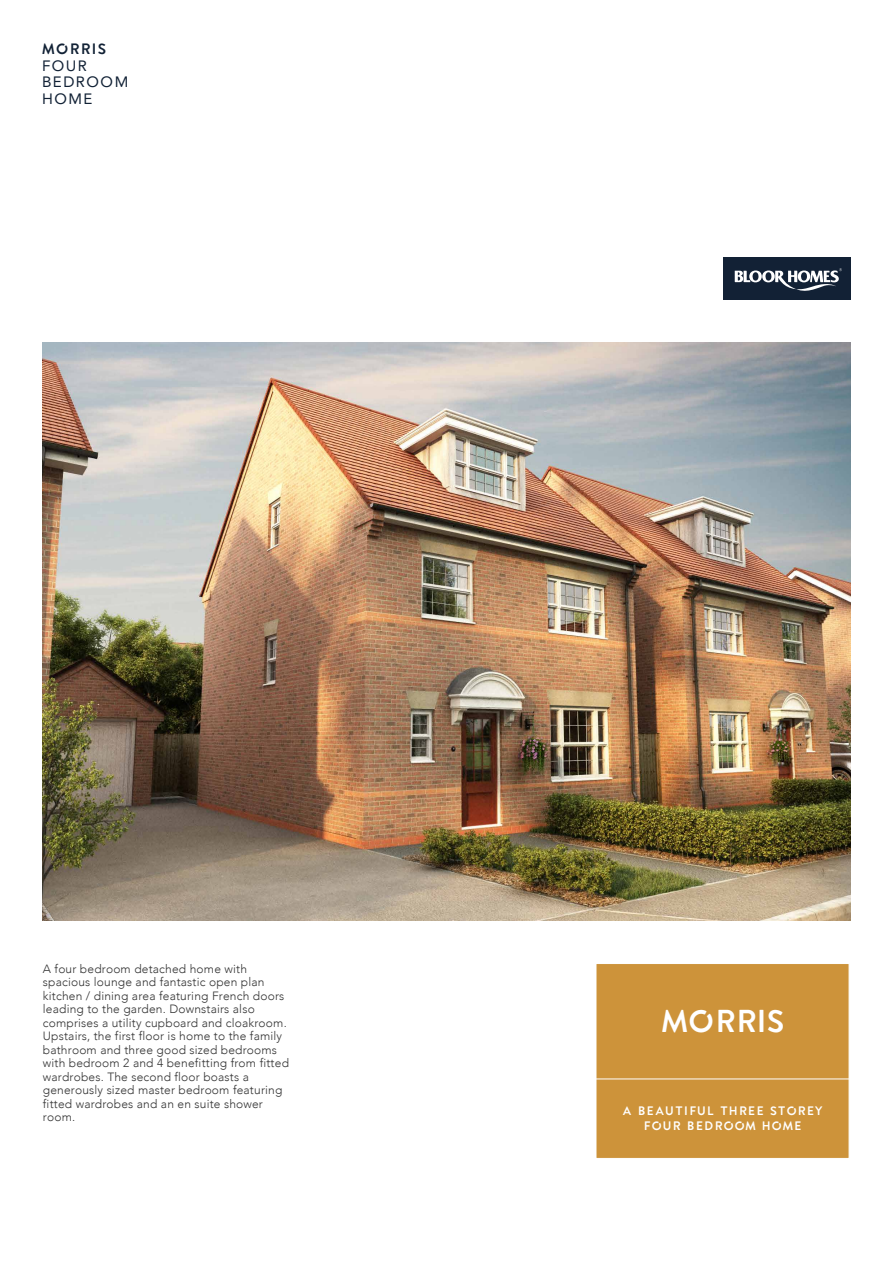
<style>
.page{position:relative;width:893px;height:1263px;background:#fff}
.page>*{position:absolute;margin:0;border:0;box-sizing:border-box;transform-origin:0 0}
.t1{font:31.5px "Enso";letter-spacing:.025em;color:#fff}
.t2{font:15px/16.5px "Avenir";letter-spacing:.1em;color:#112135}
.t3{font:15px "Enso";letter-spacing:.1em;color:#112135}
.t4{font:12.3px/14.7px "Enso";letter-spacing:.1em;color:#fff;text-align:center}
.t5{font:300 12px/13.5px "Avenir";letter-spacing:.015em;color:#333}
</style>
<div class="page">
<div style="left:596px;top:963px;width:253px;height:196px;background:#cd933a;border:1px solid #fff"></div>
<hr style="left:596px;top:1078px;width:253px;height:1px;background:#fff">
<div style="left:723px;top:257px;width:127px;height:43px;background:#122135"></div>
<svg style="left:735px;top:268px;width:107px;height:23px"></svg>
<img style="left:43px;top:342px;width:807px;height:579px">
<p class="t3" style="left:42px;top:37px;width:65px">MORRIS</p>
<p class="t2" style="left:42px;top:57px;width:88px">FOUR<br>BEDROOM<br>HOME</p>
<p class="t5" style="left:43px;top:962px;width:248px">A four bedroom detached home with spacious lounge and fantastic open plan kitchen / dining area featuring French doors leading to the garden. Downstairs also comprises a utility cupboard and cloakroom.<br>Upstairs, the first floor is home to the family bathroom and three good sized bedrooms with bedroom 2 and 4 benefitting from fitted wardrobes. The second floor boasts a generously sized master bedroom featuring fitted wardrobes and an en suite shower room.</p>
<h1 class="t1" style="left:662px;top:996px;width:123px">MORRIS</h1>
<p class="t4" style="left:622px;top:1103px;width:202px">A BEAUTIFUL THREE STOREY<br>FOUR BEDROOM HOME</p>
</div>
